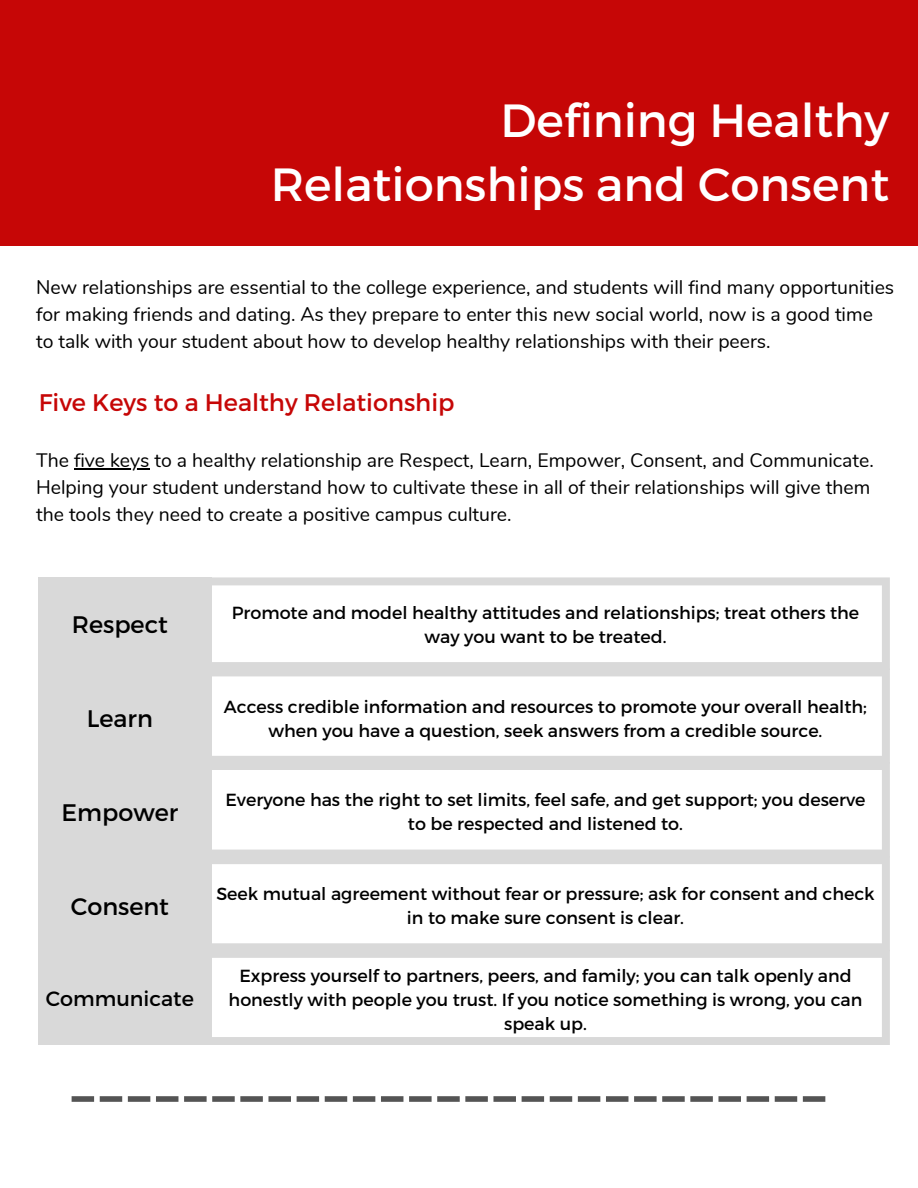
<style>
.page{position:relative;width:918px;height:1188px;background:#fff}
.page>*{position:absolute;margin:0;border:0;box-sizing:border-box;transform-origin:0 0}
.t1{font:46.5px/64.2px "Montserrat";color:#fff;text-align:right}
.t2{font:24px "Montserrat";color:#c60606}
.t3{font:23.85px "Montserrat";color:#000}
.t4{font:20.7px "Montserrat";color:#000}
.t5{font:19.5px/27px "Nunito";color:#000}
.t6{font:17.55px/23.9px "Montserrat";color:#000;text-align:center}
</style>
<div class="page">
<div style="left:0;top:0;width:918px;height:245px;background:#c60606"></div>
<hr style="left:74px;top:468px;width:75px;height:1px;background:#000">
<svg style="left:72px;top:1096px;width:753px;height:6px"></svg>
<div style="left:39px;top:577px;width:173px;height:468px;background:#d9d9d9"></div>
<svg style="left:212px;top:577px;width:678px;height:91px"></svg>
<svg style="left:212px;top:668px;width:678px;height:94px"></svg>
<svg style="left:212px;top:858px;width:678px;height:92px"></svg>
<svg style="left:212px;top:762px;width:678px;height:96px"></svg>
<svg style="left:212px;top:950px;width:678px;height:95px"></svg>
<h1 class="t1" style="left:271px;top:86px;width:620px">Defining Healthy<br>Relationships and Consent</h1>
<p class="t5" style="left:36px;top:274px;width:860px">New relationships are essential to the college experience, and students will find many opportunities for making friends and dating. As they prepare to enter this new social world, now is a good time to talk with your student about how to develop healthy relationships with their peers.</p>
<h2 class="t2" style="left:39px;top:387px;width:417px">Five Keys to a Healthy Relationship</h2>
<p class="t5" style="left:36px;top:447px;width:839px">The five keys to a healthy relationship are Respect, Learn, Empower, Consent, and Communicate.<br>Helping your student understand how to cultivate these in all of their relationships will give them the tools they need to create a positive campus culture.</p>
<h3 class="t3" style="left:72px;top:609px;width:98px">Respect</h3>
<p class="t6" style="left:232px;top:600px;width:629px">Promote and model healthy attitudes and relationships; treat others the way you want to be treated.</p>
<h3 class="t3" style="left:87px;top:703px;width:68px">Learn</h3>
<p class="t6" style="left:224px;top:694px;width:645px">Access credible information and resources to promote your overall health; when you have a question, seek answers from a credible source.</p>
<h3 class="t3" style="left:62px;top:797px;width:118px">Empower</h3>
<h3 class="t3" style="left:71px;top:891px;width:100px">Consent</h3>
<p class="t4" style="left:46px;top:985px;width:150px">Communicate</p>
<p class="t6" style="left:225px;top:787px;width:642px">Everyone has the right to set limits, feel safe, and get support; you deserve to be respected and listened to.</p>
<p class="t6" style="left:216px;top:881px;width:660px">Seek mutual agreement without fear or pressure; ask for consent and check in to make sure consent is clear.</p>
<p class="t6" style="left:229px;top:963px;width:635px">Express yourself to partners, peers, and family; you can talk openly and honestly with people you trust. If you notice something is wrong, you can speak up.</p>
</div>
